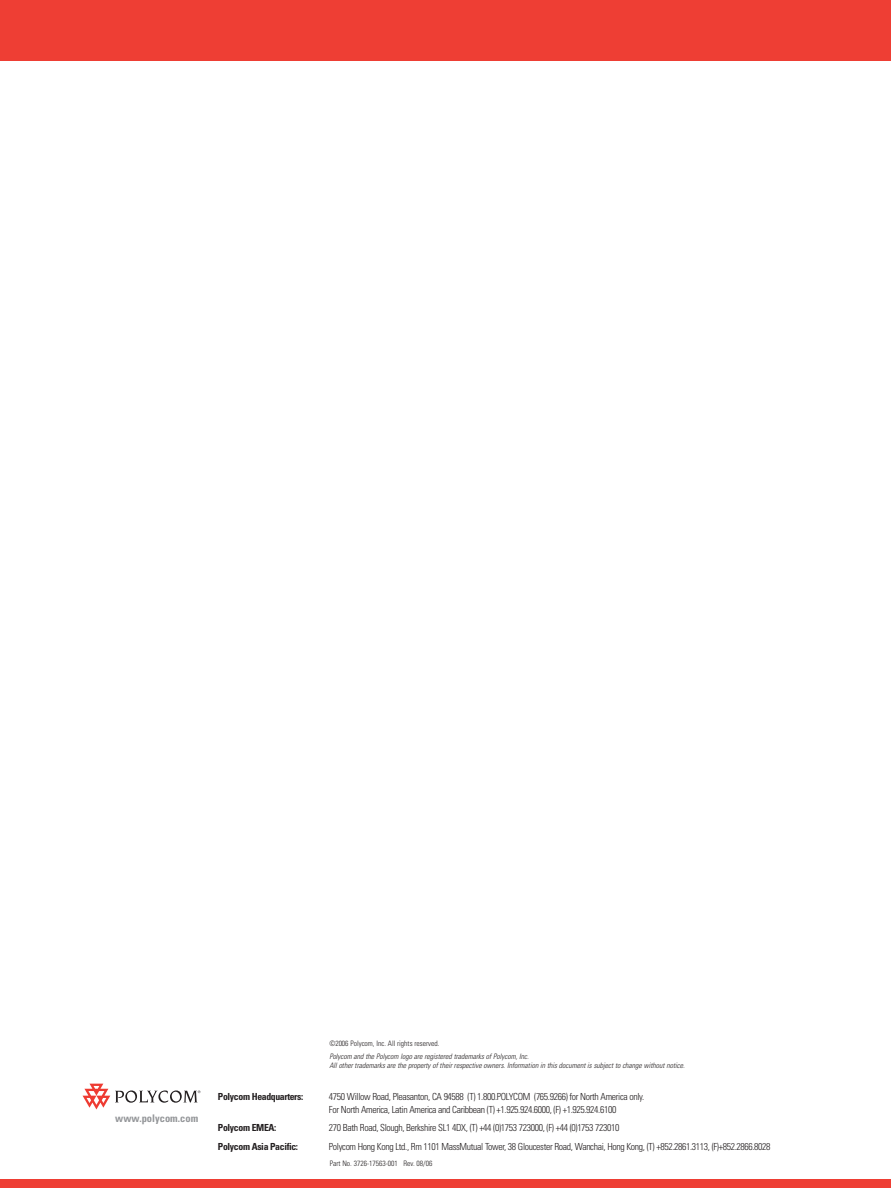
<style>
.page{position:relative;width:891px;height:1188px;background:#fff}
.page>*{position:absolute;margin:0;border:0;box-sizing:border-box;transform-origin:0 0}
.t1{font:700 condensed 10.5px "Univers";color:#939598}
.t2{font:300 condensed 9.75px/12.8px "Univers";letter-spacing:-.035em;color:#231f20}
.t3{font:700 condensed 9.75px "Univers";letter-spacing:-.035em;color:#231f20}
.t4{font:italic 300 condensed 7.5px/9px "Univers";color:#231f20}
.t5{font:300 condensed 7.5px "Univers";color:#231f20}
</style>
<div class="page">
<div style="left:0;top:0;width:891px;height:61px;background:#ee3e34"></div>
<svg style="left:83px;top:1084px;width:117px;height:25px"></svg>
<div style="left:0;top:1180px;width:891px;height:8px;background:#ee3e34"></div>
<p class="t1" style="left:115px;top:1115px;width:85px">www.polycom.com</p>
<p class="t5" style="left:329px;top:1040px;width:112px">©2006 Polycom, Inc. All rights reserved.</p>
<p class="t4" style="left:329px;top:1053px;width:358px">Polycom and the Polycom logo are registered trademarks ofPolycom,Inc.<br>Allothertrademarks are the property oftheirrespective owners.Information in this documentis subjectto change withoutnotice.</p>
<p class="t3" style="left:218px;top:1093px;width:87px">Polycom Headquarters:</p>
<p class="t2" style="left:329px;top:1091px;width:317px">4750 Willow Road, Pleasanton, CA 94588 (T) 1.800.POLYCOM (765.9266) for North America only.<br>For North America, Latin America and Caribbean (T) +1.925.924.6000, (F) +1.925.924.6100</p>
<p class="t3" style="left:218px;top:1124px;width:60px">Polycom EMEA:</p>
<p class="t2" style="left:329px;top:1123px;width:292px">270 Bath Road, Slough, Berkshire SL1 4DX, (T) +44 (0)1753 723000, (F) +44 (0)1753 723010</p>
<p class="t3" style="left:218px;top:1143px;width:82px">Polycom Asia Pacific:</p>
<p class="t2" style="left:329px;top:1141px;width:443px">Polycom Hong Kong Ltd., Rm 1101 MassMutual Tower, 38 Gloucester Road, Wanchai, Hong Kong, (T) +852.2861.3113, (F)+852.2866.8028</p>
<p class="t5" style="left:330px;top:1161px;width:104px">Part No. 3726-17563-001 Rev. 08/06</p>
</div>
